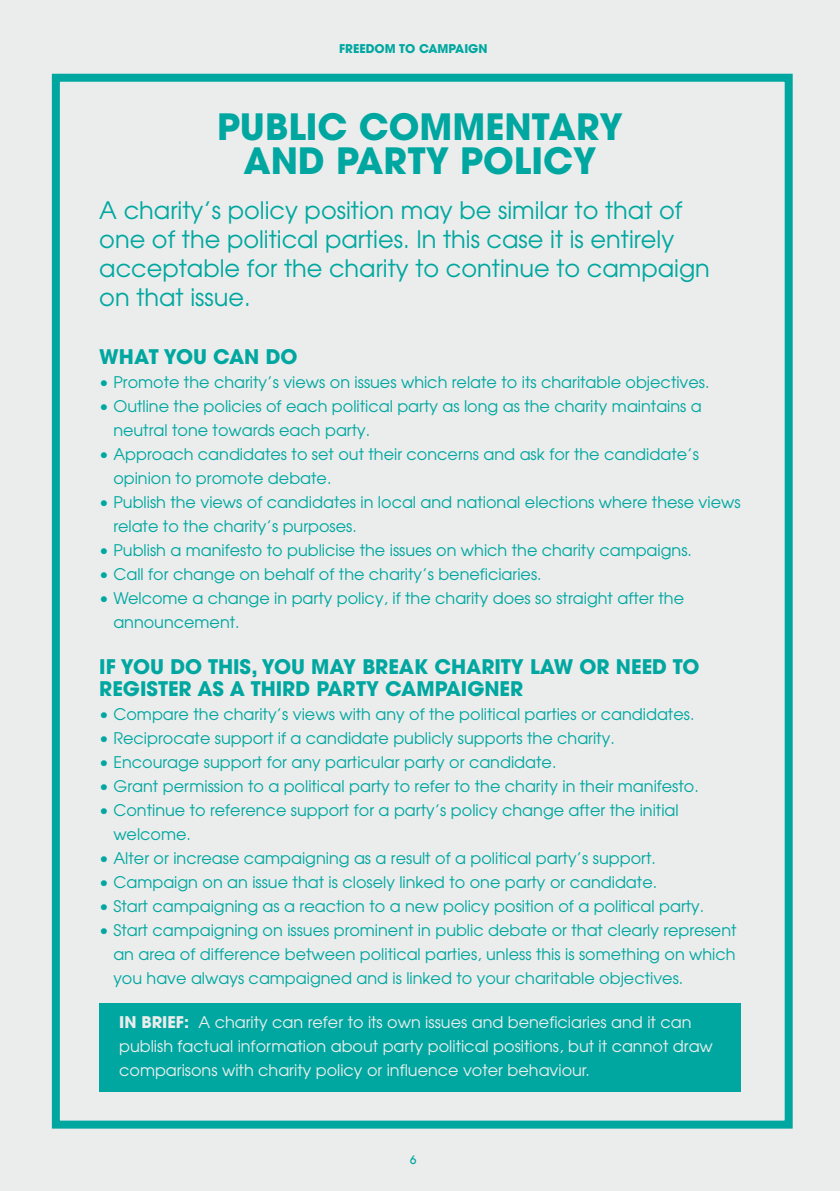
<style>
.page{position:relative;width:840px;height:1191px;background:#fff}
.page>*{position:absolute;margin:0;border:0;box-sizing:border-box;transform-origin:0 0}
.t1{font:700 36px/34px "Avant Garde";color:#00a7a0;text-align:center}
.t2{font:24px/28.8px "Avant Garde";color:#00a7a0}
.t3{font:700 20px/22px "Avant Garde";color:#00a7a0}
.BODY{font:16px/24px "Avant Garde";color:#00a7a0}
.BODY-2{font:16px/24px "Avant Garde";color:#eaedec}
.t4{font:700 12px "Avant Garde";color:#00a7a0}
.t5{font:500 12px "Avant Garde IT Cby BT";color:#00a7a0}
.s1{font-weight:700}
</style>
<div class="page">
<div style="left:0;top:0;width:839px;height:1191px;background:#eaedec"></div>
<div style="left:99px;top:1003px;width:641px;height:88px;background:#00a7a0"></div>
<div style="left:52px;top:74px;width:740px;height:1054px;border:8px solid #00a7a0"></div>
<p class="t4" style="left:339px;top:41px;width:150px">FREEDOM TO CAMPAIGN</p>
<p class="t1" style="left:217px;top:110px;width:407px">PUBLIC COMMENTARY<br>AND PARTY POLICY</p>
<p class="t2" style="left:99px;top:195px;width:611px">A charity’s policy position may be similar to that of one of the political parties. In this case it is entirely acceptable for the charity to continue to campaign on that issue.</p>
<p class="t3" style="left:99px;top:345px;width:200px">WHAT YOU CAN DO</p>
<p class="BODY" style="left:99px;top:369px;width:611px">• Promote the charity’s views on issues which relate to its charitable objectives.</p>
<p class="BODY" style="left:113px;top:393px;width:589px;text-indent:-14px">• Outline the policies of each political party as long as the charity maintains a neutral tone towards each party.</p>
<p class="BODY" style="left:113px;top:441px;width:587px;text-indent:-14px">• Approach candidates to set out their concerns and ask for the candidate’s opinion to promote debate.</p>
<p class="BODY" style="left:113px;top:489px;width:628px;text-indent:-14px">• Publish the views of candidates in local and national elections where these views relate to the charity’s purposes.</p>
<p class="BODY" style="left:99px;top:537px;width:594px">• Publish a manifesto to publicise the issues on which the charity campaigns.</p>
<p class="BODY" style="left:99px;top:561px;width:443px">• Call for change on behalf of the charity’s beneficiaries.</p>
<p class="BODY" style="left:113px;top:585px;width:572px;text-indent:-14px">• Welcome a change in party policy, if the charity does so straight after the announcement.</p>
<p class="t3" style="left:99px;top:655px;width:601px">IF YOU DO THIS, YOU MAY BREAK CHARITY LAW OR NEED TO<br>REGISTER AS A THIRD PARTY CAMPAIGNER</p>
<p class="BODY" style="left:99px;top:701px;width:596px">• Compare the charity’s views with any of the political parties or candidates.</p>
<p class="BODY" style="left:99px;top:725px;width:516px">• Reciprocate support if a candidate publicly supports the charity.</p>
<p class="BODY" style="left:99px;top:749px;width:458px">• Encourage support for any particular party or candidate.</p>
<p class="BODY" style="left:99px;top:773px;width:600px">• Grant permission to a political party to refer to the charity in their manifesto.</p>
<p class="BODY" style="left:113px;top:797px;width:566px;text-indent:-14px">• Continue to reference support for a party’s policy change after the initial welcome.</p>
<p class="BODY" style="left:99px;top:845px;width:557px">• Alter or increase campaigning as a result of a political party’s support.</p>
<p class="BODY" style="left:99px;top:869px;width:559px">• Campaign on an issue that is closely linked to one party or candidate.</p>
<p class="BODY" style="left:99px;top:893px;width:606px">• Start campaigning as a reaction to a new policy position of a political party.</p>
<p class="BODY" style="left:113px;top:917px;width:624px;text-align:justify;text-indent:-14px">• Start campaigning on issues prominent in public debate or that clearly represent an area of difference between political parties, unless this is something on which you have always campaigned and is linked to your charitable objectives.</p>
<p class="BODY-2" style="left:119px;top:1010px;width:595px"><span class="s1">IN BRIEF:</span> A charity can refer to its own issues and beneficiaries and it can publish factual information about party political positions, but it cannot draw comparisons with charity policy or influence voter behaviour.</p>
<p class="t5" style="left:409px;top:1152px;width:8px">6</p>
</div>
